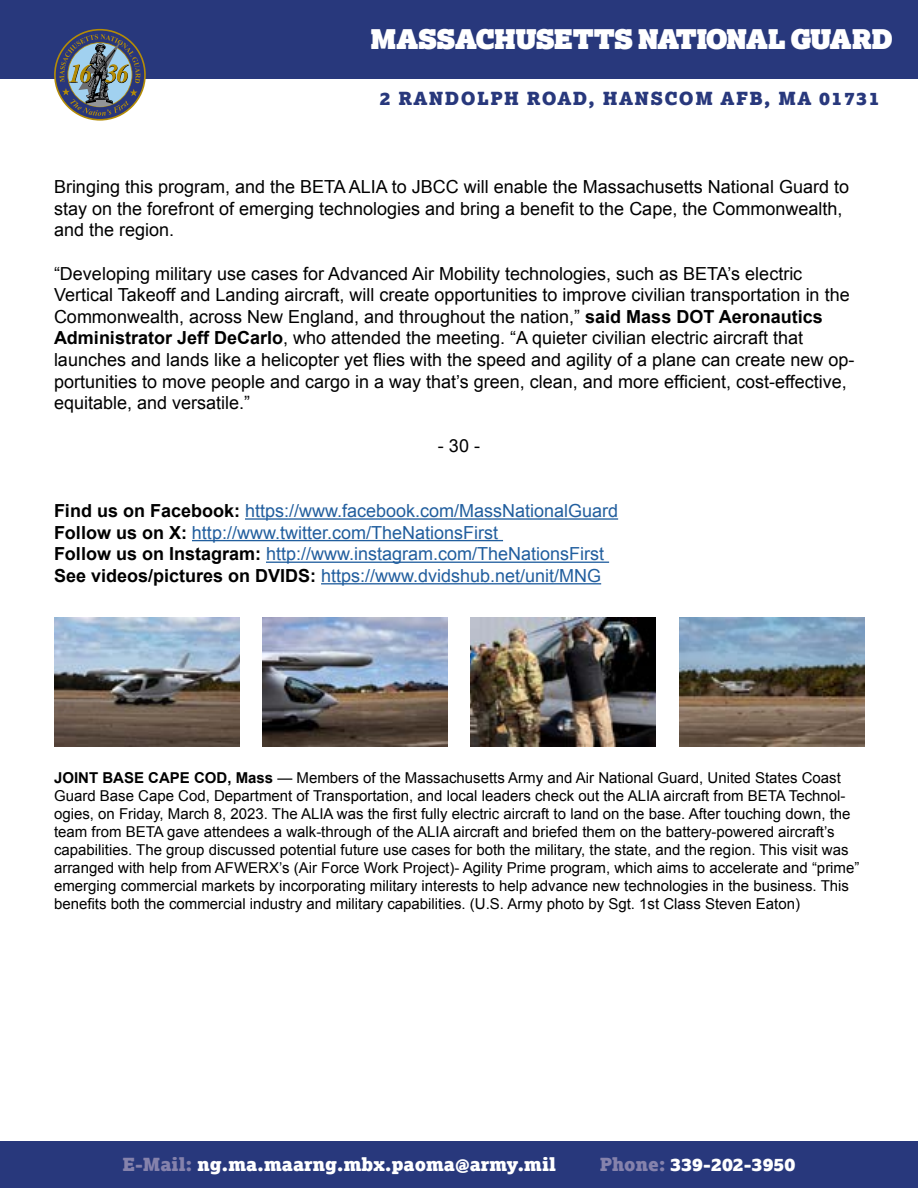
<style>
.page{position:relative;width:918px;height:1188px;background:#fff}
.page>*{position:absolute;margin:0;border:0;box-sizing:border-box;transform-origin:0 0}
.t1{font:27px "Lexia Advertising";color:#fff}
.t2{font:18px/21.6px "Arial";color:#000}
.t3{font:18px/21.6px "Arial";color:#215e9e}
.t4{font:900 18px "Lexia";color:#fff}
.t5{font:900 18px "Lexia";letter-spacing:.08em;color:#28387c}
.t6{font:15px/18px "Arial";color:#000}
.s1{font-weight:700}
.s2{font-weight:700;color:#000}
.s3{color:#8582ac}
</style>
<div class="page">
<div style="left:0;top:1141px;width:918px;height:47px;background:#28387c"></div>
<div style="left:0;top:0;width:918px;height:78px;background:#28387c"></div>
<svg style="left:54px;top:29px;width:92px;height:92px"></svg>
<div style="left:56px;top:31px;width:88px;height:88px;background:#28367c;border-radius:50%"></div>
<svg style="left:59px;top:34px;width:81px;height:82px"></svg>
<hr style="left:245px;top:518px;width:373px;height:2px;background:#215e9e">
<hr style="left:192px;top:540px;width:311px;height:1px;background:#215e9e">
<hr style="left:266px;top:562px;width:343px;height:1px;background:#215e9e">
<hr style="left:321px;top:583px;width:280px;height:1px;background:#215e9e">
<img style="left:54px;top:617px;width:186px;height:130px">
<img style="left:262px;top:617px;width:186px;height:130px">
<img style="left:470px;top:617px;width:186px;height:130px">
<img style="left:679px;top:617px;width:186px;height:130px">
<h1 class="t1" style="left:371px;top:22px;width:523px">MASSACHUSETTS NATIONAL GUARD</h1>
<p class="t5" style="left:380px;top:86px;width:501px">2 RANDOLPH ROAD, HANSCOM AFB, MA 01731</p>
<p class="t2" style="left:54px;top:176px;width:797px">Bringing this program, and the BETA ALIA to JBCC will enable the Massachusetts National Guard to stay on the forefront of emerging technologies and bring a benefit to the Cape, the Commonwealth, and the region.</p>
<p class="t2" style="left:54px;top:263px;width:802px">“Developing military use cases for Advanced Air Mobility technologies, such as BETA’s electric Vertical Takeoff and Landing aircraft, will create opportunities to improve civilian transportation in the Commonwealth, across New England, and throughout the nation,” <span class="s1">said Mass DOT Aeronautics Administrator Jeff DeCarlo</span>, who attended the meeting. “A quieter civilian electric aircraft that launches and lands like a helicopter yet flies with the speed and agility of a plane can create new op&shy;portunities to move people and cargo in a way that’s green, clean, and more efficient, cost-effective, equitable, and versatile.”</p>
<p class="t2" style="left:438px;top:435px;width:44px">- 30 -</p>
<p class="t3" style="left:54px;top:500px;width:566px"><span class="s2">Find us on Facebook:</span> https://www.facebook.com/MassNationalGuard <span class="s2">Follow us on X:</span> http://www.twitter.com/TheNationsFirst<br><span class="s2">Follow us on Instagram:</span> http://www.instagram.com/TheNationsFirst <span class="s2">See videos/pictures on DVIDS:</span> https://www.dvidshub.net/unit/MNG</p>
<p class="t6" style="left:54px;top:769px;width:807px"><span class="s1">JOINT BASE CAPE COD, Mass</span> — Members of the Massachusetts Army and Air National Guard, United States Coast Guard Base Cape Cod, Department of Transportation, and local leaders check out the ALIA aircraft from BETA Technol&shy;ogies, on Friday, March 8, 2023. The ALIA was the first fully electric aircraft to land on the base. After touching down, the team from BETA gave attendees a walk-through of the ALIA aircraft and briefed them on the battery-powered aircraft’s capabilities. The group discussed potential future use cases for both the military, the state, and the region. This visit was arranged with help from AFWERX’s (Air Force Work Project)- Agility Prime program, which aims to accelerate and “prime” emerging commercial markets by incorporating military interests to help advance new technologies in the business. This benefits both the commercial industry and military capabilities. (U.S. Army photo by Sgt. 1st Class Steven Eaton)</p>
<p class="t4" style="left:122px;top:1153px;width:435px"><span class="s3">E-Mail:</span> ng.ma.maarng.mbx.paoma@army.mil</p>
<p class="t4" style="left:600px;top:1153px;width:197px"><span class="s3">Phone:</span> 339-202-3950</p>
</div>
